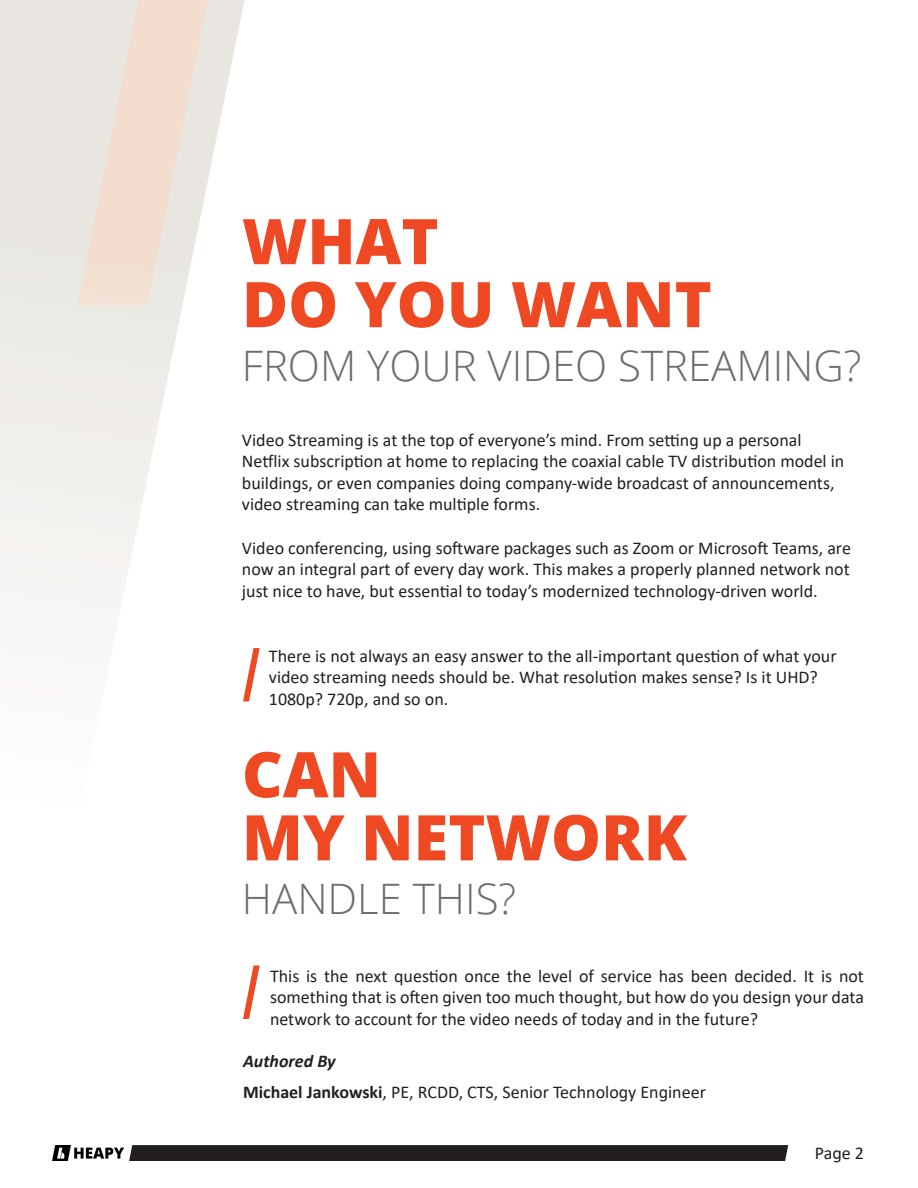
<style>
.page{position:relative;width:918px;height:1188px;background:#fff}
.page>*{position:absolute;margin:0;border:0;box-sizing:border-box;transform-origin:0 0}
.t1{font:800 63px/63px "Open Sans";color:#ef4923}
.t2{font:300 42px "Open Sans";color:#6c6d70}
.t3{font:18px/21.6px "Calibri";color:#231f20}
.t4{font:italic 700 18px "Calibri";color:#231f20}
.s1{font-weight:700}
</style>
<div class="page">
<div style="left:245px;top:1145px;width:543px;height:16px;background:#231f20"></div>
<svg style="left:0;top:0;width:245px;height:1161px"></svg>
<svg style="left:77px;top:0;width:140px;height:305px"></svg>
<svg style="left:243px;top:648px;width:17px;height:53px"></svg>
<svg style="left:243px;top:965px;width:17px;height:54px"></svg>
<p class="t1" style="left:242px;top:207px;width:471px">WHAT<br>DO YOU WANT</p>
<p class="t2" style="left:242px;top:337px;width:621px">FROM YOUR VIDEO STREAMING?</p>
<p class="t3" style="left:242px;top:428px;width:604px">Video Streaming is at the top of everyone’s mind. From setting up a personal Netflix subscription at home to replacing the coaxial cable TV distribution model in buildings, or even companies doing company-wide broadcast of announcements, video streaming can take multiple forms.</p>
<p class="t3" style="left:242px;top:536px;width:611px;text-align:justify">Video conferencing, using software packages such as Zoom or Microsoft Teams, are now an integral part of every day work. This makes a properly planned network not just nice to have, but essential to today’s modernized technology-driven world.</p>
<p class="t3" style="left:269px;top:644px;width:569px">There is not always an easy answer to the all-important question of what your video streaming needs should be. What resolution makes sense? Is it UHD?<br>1080p? 720p, and so on.</p>
<p class="t1" style="left:242px;top:740px;width:447px">CAN<br>MY NETWORK</p>
<p class="t2" style="left:242px;top:870px;width:276px">HANDLE THIS?</p>
<p class="t3" style="left:270px;top:964px;width:595px;text-align:justify">This is the next question once the level of service has been decided. It is not something that is often given too much thought, but how do you design your data network to account for the video needs of today and in the future?</p>
<p class="t4" style="left:243px;top:1049px;width:94px">Authored By</p>
<p class="t3" style="left:243px;top:1081px;width:464px"><span class="s1">Michael Jankowski</span>, PE, RCDD, CTS, Senior Technology Engineer</p>
<p class="t3" style="left:815px;top:1141px;width:51px">Page 2</p>
</div>
